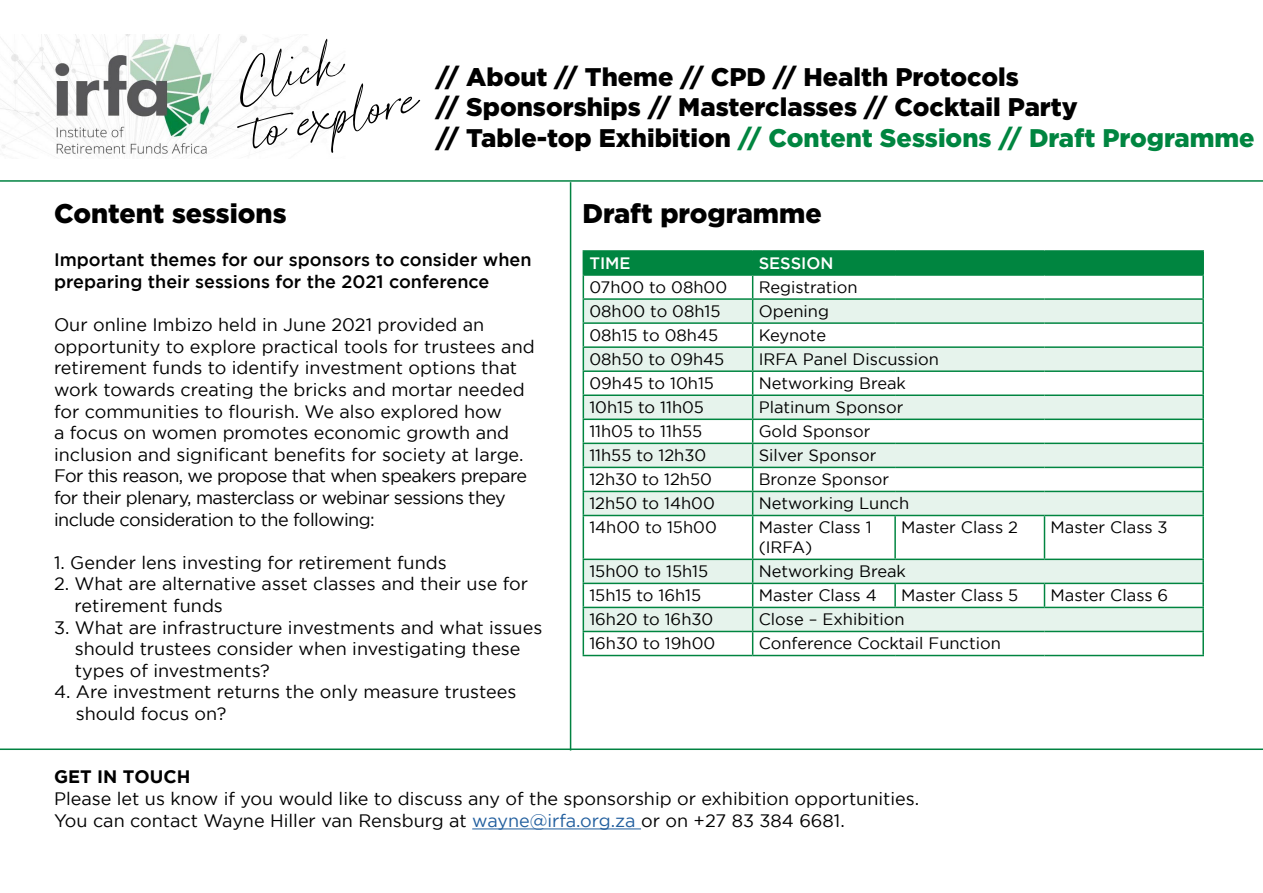
<style>
.page{position:relative;width:1263px;height:893px;background:#fff}
.page>*{position:absolute;margin:0;border:0;box-sizing:border-box;transform-origin:0 0}
.t1{font:66px/51px "Handletters Demo";color:#000}
.t2{font:900 27px "Gotham";color:#000}
.t3{font:900 25.5px/30.6px "Gotham";color:#000}
.t4{font:18px/21.6px "Gotham";color:#000}
.t5{font:500 18px/21.6px "Gotham";color:#000}
.t6{font:700 18px "Gotham";color:#000}
.t7{font:16.5px/19.8px "Gotham";color:#000}
.t8{font:500 16.5px "Gotham";color:#fff}
.s1{color:#008540}
.s2{color:#215e9e}
</style>
<div class="page">
<img style="left:0;top:34px;width:345px;height:121px">
<hr style="left:0;top:180px;width:1263px;height:2px;background:#018241">
<hr style="left:472px;top:829px;width:169px;height:1px;background:#215e9e">
<hr style="left:0;top:748px;width:1263px;height:2px;background:#018241">
<hr style="left:570px;top:182px;width:1px;height:568px;background:#018241">
<hr style="left:583px;top:250px;width:170px;height:2px;background:#008540">
<hr style="left:753px;top:250px;width:142px;height:2px;background:#008540">
<hr style="left:895px;top:250px;width:149px;height:2px;background:#008540">
<hr style="left:1044px;top:250px;width:160px;height:2px;background:#008540">
<hr style="left:1202px;top:252px;width:2px;height:22px;background:#008540">
<hr style="left:1044px;top:274px;width:160px;height:2px;background:#008540">
<hr style="left:1202px;top:276px;width:2px;height:22px;background:#008540">
<hr style="left:1202px;top:372px;width:2px;height:22px;background:#008540">
<hr style="left:1202px;top:420px;width:2px;height:23px;background:#008540">
<hr style="left:1202px;top:468px;width:2px;height:23px;background:#008540">
<hr style="left:1202px;top:516px;width:2px;height:43px;background:#008540">
<hr style="left:1202px;top:584px;width:2px;height:23px;background:#008540">
<hr style="left:1202px;top:632px;width:2px;height:23px;background:#008540">
<hr style="left:583px;top:655px;width:170px;height:1px;background:#008540">
<hr style="left:753px;top:655px;width:142px;height:1px;background:#008540">
<hr style="left:895px;top:655px;width:149px;height:1px;background:#008540">
<hr style="left:1044px;top:655px;width:160px;height:1px;background:#008540">
<hr style="left:1044px;top:298px;width:160px;height:2px;background:#008540">
<hr style="left:1202px;top:300px;width:2px;height:22px;background:#008540">
<hr style="left:1044px;top:322px;width:160px;height:2px;background:#008540">
<hr style="left:1202px;top:324px;width:2px;height:22px;background:#008540">
<hr style="left:1044px;top:346px;width:160px;height:2px;background:#008540">
<hr style="left:1202px;top:348px;width:2px;height:22px;background:#008540">
<hr style="left:1044px;top:370px;width:160px;height:2px;background:#008540">
<hr style="left:1044px;top:394px;width:160px;height:2px;background:#008540">
<hr style="left:1202px;top:396px;width:2px;height:23px;background:#008540">
<hr style="left:1044px;top:419px;width:160px;height:1px;background:#008540">
<hr style="left:1044px;top:443px;width:160px;height:1px;background:#008540">
<hr style="left:1202px;top:444px;width:2px;height:23px;background:#008540">
<hr style="left:1044px;top:467px;width:160px;height:1px;background:#008540">
<hr style="left:1044px;top:491px;width:160px;height:1px;background:#008540">
<hr style="left:1202px;top:492px;width:2px;height:23px;background:#008540">
<hr style="left:1044px;top:515px;width:160px;height:1px;background:#008540">
<hr style="left:1044px;top:559px;width:160px;height:1px;background:#008540">
<hr style="left:1202px;top:560px;width:2px;height:23px;background:#008540">
<hr style="left:1044px;top:583px;width:160px;height:1px;background:#008540">
<svg style="left:583px;top:251px;width:620px;height:404px"></svg>
<hr style="left:895px;top:607px;width:149px;height:1px;background:#008540">
<hr style="left:1044px;top:607px;width:160px;height:1px;background:#008540">
<hr style="left:1202px;top:608px;width:2px;height:23px;background:#008540">
<hr style="left:753px;top:631px;width:142px;height:1px;background:#008540">
<hr style="left:895px;top:631px;width:149px;height:1px;background:#008540">
<hr style="left:1044px;top:631px;width:160px;height:1px;background:#008540">
<h1 class="t1" style="left:235px;top:60px;width:171px;rotate:-12deg">Click<br>to explore</h1>
<h3 class="t3" style="left:436px;top:61px;width:820px">// About // Theme // CPD // Health Protocols<br>// Sponsorships // Masterclasses // Cocktail Party<br>// Table-top Exhibition <span class="s1">// Content Sessions // Draft Programme</span></h3>
<h2 class="t2" style="left:54px;top:198px;width:234px">Content sessions</h2>
<p class="t5" style="left:54px;top:249px;width:479px">Important themes for our sponsors to consider when preparing their sessions for the 2021 conference</p>
<p class="t4" style="left:54px;top:314px;width:482px">Our online Imbizo held in June 2021 provided an opportunity to explore practical tools for trustees and retirement funds to identify investment options that work towards creating the bricks and mortar needed for communities to flourish. We also explored how<br>a focus on women promotes economic growth and inclusion and significant benefits for society at large.<br>For this reason, we propose that when speakers prepare for their plenary, masterclass or webinar sessions they include consideration to the following:</p>
<p class="t4" style="left:54px;top:551px;width:394px">1. Gender lens investing for retirement funds</p>
<p class="t4" style="left:75px;top:573px;width:455px;text-indent:-21px">2. What are alternative asset classes and their use for retirement funds</p>
<p class="t4" style="left:75px;top:616px;width:469px;text-indent:-21px">3. What are infrastructure investments and what issues should trustees consider when investigating these types of investments?</p>
<p class="t4" style="left:76px;top:681px;width:442px;text-indent:-22px">4. Are investment returns the only measure trustees should focus on?</p>
<h2 class="t2" style="left:583px;top:198px;width:241px">Draft programme</h2>
<p class="t8" style="left:589px;top:254px;width:43px">TIME</p>
<p class="t8" style="left:759px;top:254px;width:76px">SESSION</p>
<p class="t7" style="left:589px;top:277px;width:139px">07h00 to 08h00</p>
<p class="t7" style="left:759px;top:277px;width:101px">Registration</p>
<p class="t7" style="left:589px;top:301px;width:133px">08h00 to 08h15</p>
<p class="t7" style="left:759px;top:301px;width:72px">Opening</p>
<p class="t7" style="left:589px;top:325px;width:130px">08h15 to 08h45</p>
<p class="t7" style="left:759px;top:325px;width:69px">Keynote</p>
<p class="t7" style="left:589px;top:349px;width:137px">08h50 to 09h45</p>
<p class="t7" style="left:759px;top:349px;width:182px">IRFA Panel Discussion</p>
<p class="t7" style="left:589px;top:373px;width:126px">09h45 to 10h15</p>
<p class="t7" style="left:759px;top:373px;width:149px">Networking Break</p>
<p class="t7" style="left:589px;top:397px;width:116px">10h15 to 11h05</p>
<p class="t7" style="left:759px;top:397px;width:146px">Platinum Sponsor</p>
<p class="t7" style="left:589px;top:421px;width:115px">11h05 to 11h55</p>
<p class="t7" style="left:759px;top:421px;width:113px">Gold Sponsor</p>
<p class="t7" style="left:589px;top:445px;width:119px">11h55 to 12h30</p>
<p class="t7" style="left:759px;top:445px;width:119px">Silver Sponsor</p>
<p class="t7" style="left:589px;top:469px;width:124px">12h30 to 12h50</p>
<p class="t7" style="left:759px;top:469px;width:132px">Bronze Sponsor</p>
<p class="t7" style="left:589px;top:493px;width:127px">12h50 to 14h00</p>
<p class="t7" style="left:759px;top:493px;width:152px">Networking Lunch</p>
<p class="t7" style="left:589px;top:517px;width:129px">14h00 to 15h00</p>
<p class="t7" style="left:759px;top:517px;width:114px">Master Class 1 (IRFA)</p>
<p class="t7" style="left:901px;top:517px;width:118px">Master Class 2</p>
<p class="t7" style="left:1050px;top:517px;width:119px">Master Class 3</p>
<p class="t7" style="left:589px;top:561px;width:120px">15h00 to 15h15</p>
<p class="t7" style="left:759px;top:561px;width:149px">Networking Break</p>
<p class="t7" style="left:589px;top:585px;width:113px">15h15 to 16h15</p>
<p class="t7" style="left:759px;top:585px;width:120px">Master Class 4</p>
<p class="t7" style="left:901px;top:585px;width:119px">Master Class 5</p>
<p class="t7" style="left:1050px;top:585px;width:119px">Master Class 6</p>
<p class="t7" style="left:589px;top:609px;width:126px">16h20 to 16h30</p>
<p class="t7" style="left:759px;top:609px;width:147px">Close – Exhibition</p>
<p class="t7" style="left:589px;top:633px;width:127px">16h30 to 19h00</p>
<p class="t7" style="left:759px;top:633px;width:244px">Conference Cocktail Function</p>
<p class="t6" style="left:54px;top:766px;width:138px">GET IN TOUCH</p>
<p class="t4" style="left:54px;top:787px;width:867px">Please let us know if you would like to discuss any of the sponsorship or exhibition opportunities.<br>You can contact Wayne Hiller van Rensburg at <span class="s2">wayne@irfa.org.za</span> or on +27 83 384 6681.</p>
</div>
